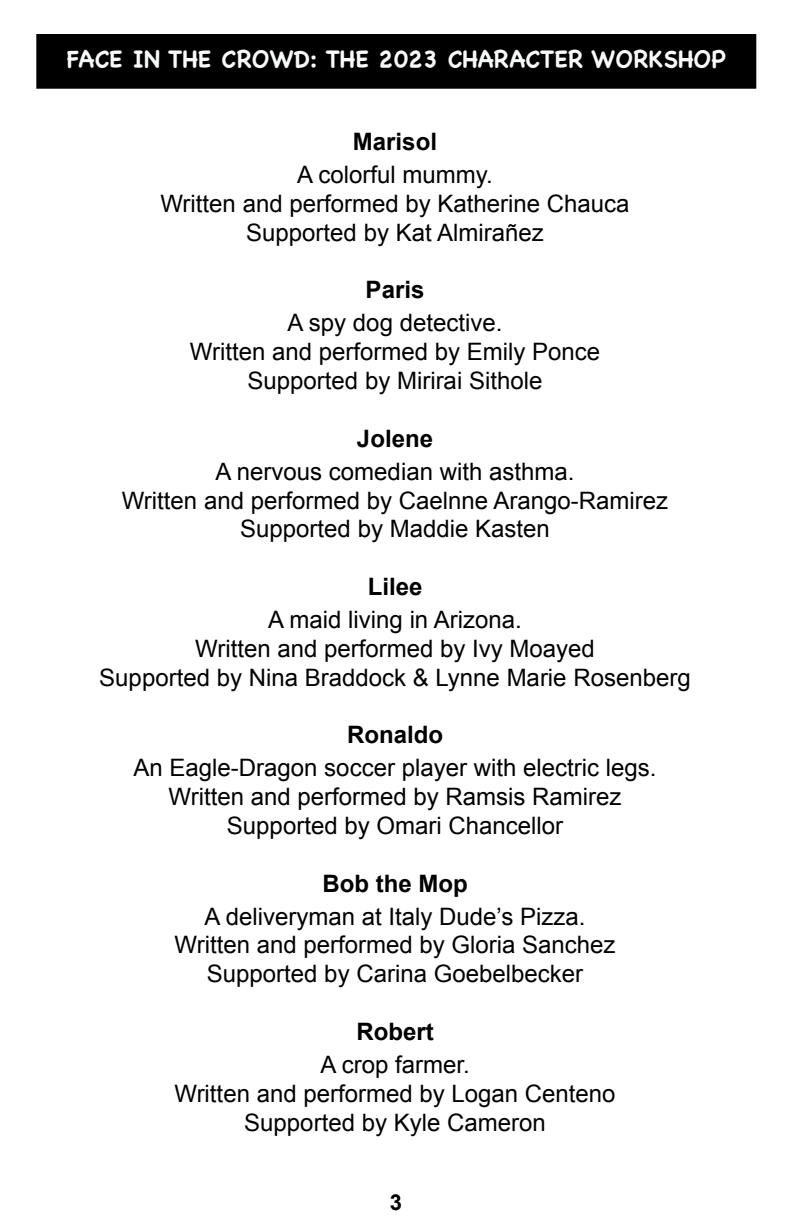
<style>
.page{position:relative;width:792px;height:1224px;background:#fff}
.page>*{position:absolute;margin:0;border:0;box-sizing:border-box;transform-origin:0 0}
.t1{font:24px/28.8px "Arial";color:#000;text-align:center}
.t2{font:700 24px "Arial";color:#000}
.t3{font:700 24px "Chalkboard SE";color:#f8f9f9}
.t4{font:700 22px "Arial";color:#000}
</style>
<div class="page">
<div style="left:37px;top:35px;width:718px;height:53px;background:#000"></div>
<div style="left:36px;top:34px;width:720px;height:55px;border:2px solid #000"></div>
<p class="t3" style="left:67px;top:44px;width:661px">FACE IN THE CROWD: THE 2023 CHARACTER WORKSHOP</p>
<p class="t2" style="left:353px;top:126px;width:86px">Marisol</p>
<p class="t1" style="left:160px;top:161px;width:471px">A colorful mummy.<br>Written and performed by Katherine Chauca<br>Supported by Kat Almirañez</p>
<p class="t2" style="left:366px;top:274px;width:60px">Paris</p>
<p class="t1" style="left:190px;top:309px;width:412px">A spy dog detective.<br>Written and performed by Emily Ponce<br>Supported by Mirirai Sithole</p>
<p class="t2" style="left:357px;top:422px;width:78px">Jolene</p>
<p class="t1" style="left:122px;top:457px;width:548px">A nervous comedian with asthma.<br>Written and performed by Caelnne Arango-Ramirez<br>Supported by Maddie Kasten</p>
<p class="t2" style="left:368px;top:571px;width:56px">Lilee</p>
<p class="t1" style="left:99px;top:605px;width:593px">A maid living in Arizona.<br>Written and performed by Ivy Moayed<br>Supported by Nina Braddock &amp; Lynne Marie Rosenberg</p>
<p class="t2" style="left:347px;top:719px;width:97px">Ronaldo</p>
<p class="t1" style="left:134px;top:754px;width:524px">An Eagle-Dragon soccer player with electric legs.<br>Written and performed by Ramsis Ramirez<br>Supported by Omari Chancellor</p>
<p class="t2" style="left:322px;top:867px;width:147px">Bob the Mop</p>
<p class="t1" style="left:174px;top:902px;width:443px">A deliveryman at Italy Dude’s Pizza.<br>Written and performed by Gloria Sanchez<br>Supported by Carina Goebelbecker</p>
<p class="t2" style="left:356px;top:1016px;width:79px">Robert</p>
<p class="t1" style="left:174px;top:1050px;width:443px">A crop farmer.<br>Written and performed by Logan Centeno<br>Supported by Kyle Cameron</p>
<p class="t4" style="left:390px;top:1188px;width:14px">3</p>
</div>
